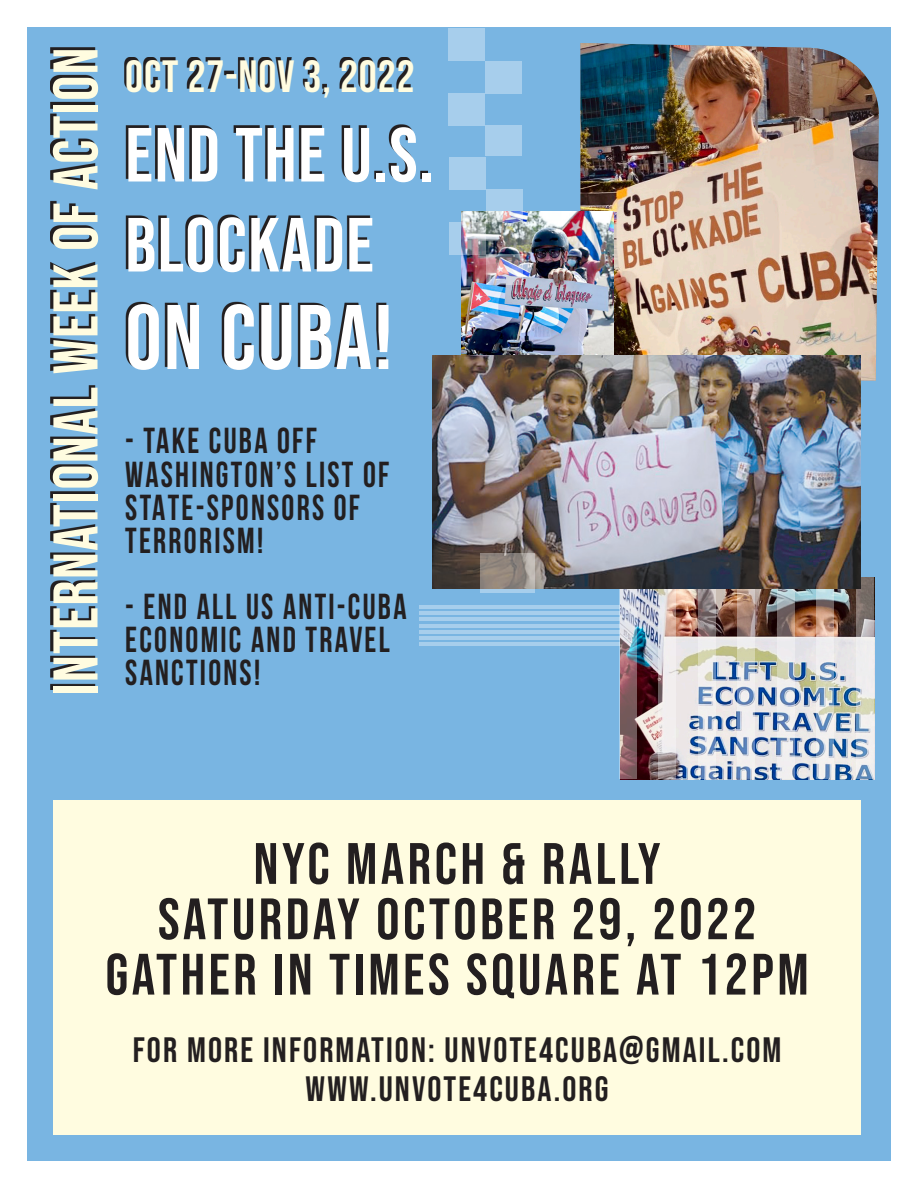
<style>
.page{position:relative;width:918px;height:1188px;background:#fff}
.page>*{position:absolute;margin:0;border:0;box-sizing:border-box;transform-origin:0 0}
.Header_-_Align_Right{font:91.5px "Bebas Neue";letter-spacing:.02em;color:#fff}
.Header_-_Align_Right-2{font:76.5px/90px "Bebas Neue";letter-spacing:.02em;color:#fff}
.Header_-_Align_Right-3{font:63px "Bebas Neue";letter-spacing:.02em;color:#fffce0}
.Event_Info{font:58.2px "Bebas Neue";letter-spacing:.06em;color:#231f20}
.Header_-_Align_Right-4{font:45px "Bebas Neue";letter-spacing:.02em;color:#fffce0}
.t1{font:700 36.15px/33.2px "Bebas Neue";letter-spacing:.07em;color:#231f20;scale:.9 1}
.Event_Info-2{font:35.1px "Bebas Neue";letter-spacing:.06em;color:#231f20}
</style>
<div class="page">
<div style="left:27px;top:27px;width:864px;height:1134px;background:#79b5e2"></div>
<hr style="left:419px;top:605px;width:283px;height:4px;background:#a7ceec">
<hr style="left:419px;top:612px;width:283px;height:3px;background:#fff">
<hr style="left:419px;top:618px;width:283px;height:3px;background:#fff">
<hr style="left:419px;top:624px;width:283px;height:3px;background:#fff">
<hr style="left:419px;top:630px;width:283px;height:3px;background:#fff">
<hr style="left:419px;top:636px;width:283px;height:4px;background:#a7ceec">
<hr style="left:419px;top:643px;width:283px;height:3px;background:#fff">
<img style="left:580px;top:43px;width:299px;height:338px">
<img style="left:637px;top:578px;width:237px;height:201px">
<svg style="left:856px;top:578px;width:17px;height:201px;background:#c0c1c3"></svg>
<svg style="left:817px;top:588px;width:17px;height:191px;background:#c1c3c7"></svg>
<svg style="left:777px;top:588px;width:17px;height:191px;background:#bec1c7"></svg>
<svg style="left:738px;top:588px;width:17px;height:191px;background:#c2c0c3"></svg>
<svg style="left:698px;top:588px;width:18px;height:191px;background:#babcc3"></svg>
<svg style="left:659px;top:588px;width:17px;height:191px;background:#dad0cf"></svg>
<svg style="left:619px;top:588px;width:18px;height:191px;background:#998790"></svg>
<svg style="left:124px;top:57px;width:304px;height:310px"></svg>
<svg style="left:50px;top:47px;width:46px;height:643px"></svg>
<div style="left:53px;top:800px;width:808px;height:335px;background:#fffce0"></div>
<img style="left:461px;top:211px;width:152px;height:144px">
<img style="left:432px;top:355px;width:429px;height:233px">
<svg style="left:480px;top:553px;width:55px;height:40px;background:#98938f"></svg>
<div style="left:448px;top:93px;width:37px;height:32px;background:#a7ceec"></div>
<div style="left:485px;top:125px;width:37px;height:31px;background:#a7ceec"></div>
<div style="left:485px;top:61px;width:37px;height:32px;background:#a7ceec"></div>
<div style="left:448px;top:28px;width:37px;height:33px;background:#a7ceec"></div>
<svg style="left:449px;top:222px;width:37px;height:32px"></svg>
<svg style="left:486px;top:254px;width:36px;height:31px"></svg>
<svg style="left:486px;top:190px;width:37px;height:32px"></svg>
<div style="left:449px;top:157px;width:37px;height:33px;background:#a7ceec"></div>
<p class="Header_-_Align_Right-3" style="left:40px;top:696px;width:649px;rotate:-90deg">INTERNATIONAL WEEK OF ACTION</p>
<p class="Header_-_Align_Right-4" style="left:125px;top:50px;width:291px">OCT 27-NOV 3, 2022</p>
<p class="Header_-_Align_Right-2" style="left:125px;top:109px;width:310px">E N D T H E .S.U<br>BLOCKADE</p>
<p class="Header_-_Align_Right" style="left:125px;top:286px;width:269px">ON CUBA!</p>
<p class="t1" style="left:125px;top:424px;width:214px">- TAKE CUBA OFF</p>
<p class="t1" style="left:125px;top:457px;width:295px">WASHINGTON S’ LIST OF<br>STATE-SPONSORS OF</p>
<p class="t1" style="left:125px;top:523px;width:155px">TERRORISM!</p>
<p class="t1" style="left:125px;top:590px;width:314px">- END ALL US ANTI-CUBA</p>
<p class="t1" style="left:125px;top:623px;width:296px">ECONOMIC AND TRAVEL</p>
<p class="t1" style="left:125px;top:656px;width:151px">SANCTIONS!</p>
<p class="Event_Info" style="left:254px;top:831px;width:409px">NYC MARCH &amp; RALLY</p>
<p class="Event_Info" style="left:158px;top:886px;width:600px">SATURDAY OCTOBER 29, 2022</p>
<p class="Event_Info" style="left:106px;top:942px;width:705px">GATHER IN TIMES SQUARE AT 12PM</p>
<p class="Event_Info-2" style="left:133px;top:1030px;width:650px">FOR MORE INFORMATION: UNVOTE4CUBA@GMAIL.COM</p>
<p class="Event_Info-2" style="left:306px;top:1069px;width:304px">WWW.UNVOTE4CUBA.ORG</p>
</div>
